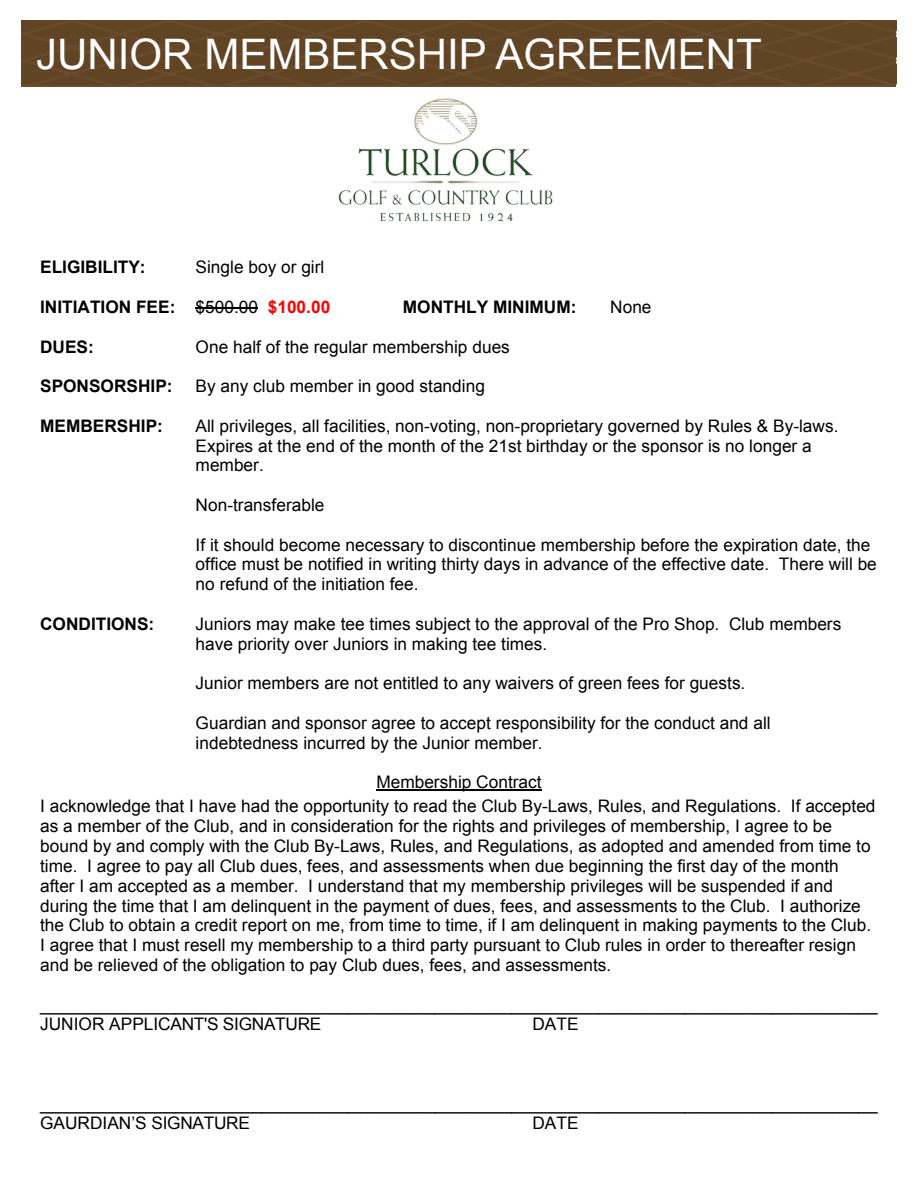
<style>
.page{position:relative;width:918px;height:1188px;background:#fff}
.page>*{position:absolute;margin:0;border:0;box-sizing:border-box;transform-origin:0 0}
.t1{font:42px "Arial";color:#fff}
.t2{font:17.25px/19.8px "Arial";color:#000}
.t3{font:700 17.25px "Arial";color:#000}
.s1{font-weight:400}
.s2{color:#f00}
</style>
<div class="page">
<div style="left:22px;top:20px;width:874px;height:67px;background:linear-gradient(to right,#624526,#624526)"></div>
<img style="left:22px;top:20px;width:874px;height:64px">
<hr style="left:196px;top:308px;width:62px;height:1px;background:#000">
<hr style="left:376px;top:790px;width:166px;height:1px;background:#000">
<img style="left:338px;top:97px;width:215px;height:125px">
<h1 class="t1" style="left:36px;top:39px;width:727px">JUNIOR MEMBERSHIP AGREEMENT</h1>
<p class="t3" style="left:40px;top:261px;width:107px">ELIGIBILITY:</p>
<p class="t2" style="left:196px;top:259px;width:130px">Single boy or girl</p>
<p class="t3" style="left:40px;top:300px;width:292px">INITIATION FEE: <span class="s1">$500.00</span> <span class="s2">$100.00</span></p>
<p class="t3" style="left:403px;top:300px;width:175px">MONTHLY MINIMUM:</p>
<p class="t2" style="left:610px;top:299px;width:43px">None</p>
<p class="t3" style="left:40px;top:340px;width:55px">DUES:</p>
<p class="t2" style="left:196px;top:338px;width:316px">One half of the regular membership dues</p>
<p class="t3" style="left:40px;top:380px;width:134px">SPONSORSHIP:</p>
<p class="t2" style="left:196px;top:378px;width:291px">By any club member in good standing</p>
<p class="t3" style="left:40px;top:419px;width:124px">MEMBERSHIP:</p>
<p class="t2" style="left:196px;top:417px;width:644px">All privileges, all facilities, non-voting, non-proprietary governed by Rules &amp; By-laws.<br>Expires at the end of the month of the 21st birthday or the sponsor is no longer a member.</p>
<p class="t2" style="left:196px;top:497px;width:130px">Non-transferable</p>
<p class="t2" style="left:196px;top:536px;width:683px">If it should become necessary to discontinue membership before the expiration date, the office must be notified in writing thirty days in advance of the effective date. There will be no refund of the initiation fee.</p>
<p class="t3" style="left:40px;top:617px;width:116px">CONDITIONS:</p>
<p class="t2" style="left:196px;top:616px;width:647px">Juniors may make tee times subject to the approval of the Pro Shop. Club members have priority over Juniors in making tee times.</p>
<p class="t2" style="left:196px;top:675px;width:551px">Junior members are not entitled to any waivers of green fees for guests.</p>
<p class="t2" style="left:196px;top:715px;width:577px">Guardian and sponsor agree to accept responsibility for the conduct and all indebtedness incurred by the Junior member.</p>
<p class="t2" style="left:40px;top:772px;width:837px;line-height:24.2px;text-align:center">Membership Contract<br>I acknowledge that I have had the opportunity to read the Club By-Laws, Rules, and Regulations. If accepted</p>
<p class="t2" style="left:40px;top:818px;width:832px">as a member of the Club, and in consideration for the rights and privileges of membership, I agree to be bound by and comply with the Club By-Laws, Rules, and Regulations, as adopted and amended from time to time. I agree to pay all Club dues, fees, and assessments when due beginning the first day of the month after I am accepted as a member. I understand that my membership privileges will be suspended if and during the time that I am delinquent in the payment of dues, fees, and assessments to the Club. I authorize the Club to obtain a credit report on me, from time to time, if I am delinquent in making payments to the Club.<br>I agree that I must resell my membership to a third party pursuant to Club rules in order to thereafter resign and be relieved of the obligation to pay Club dues, fees, and assessments.</p>
<p class="t2" style="left:40px;top:996px;width:839px">_______________________________________________________________________________________<br>JUNIOR APPLICANT'S SIGNATURE</p>
<p class="t2" style="left:532px;top:1016px;width:48px">DATE</p>
<p class="t2" style="left:40px;top:1095px;width:839px">_______________________________________________________________________________________<br>GAURDIAN’S SIGNATURE</p>
<p class="t2" style="left:532px;top:1115px;width:48px">DATE</p>
</div>
